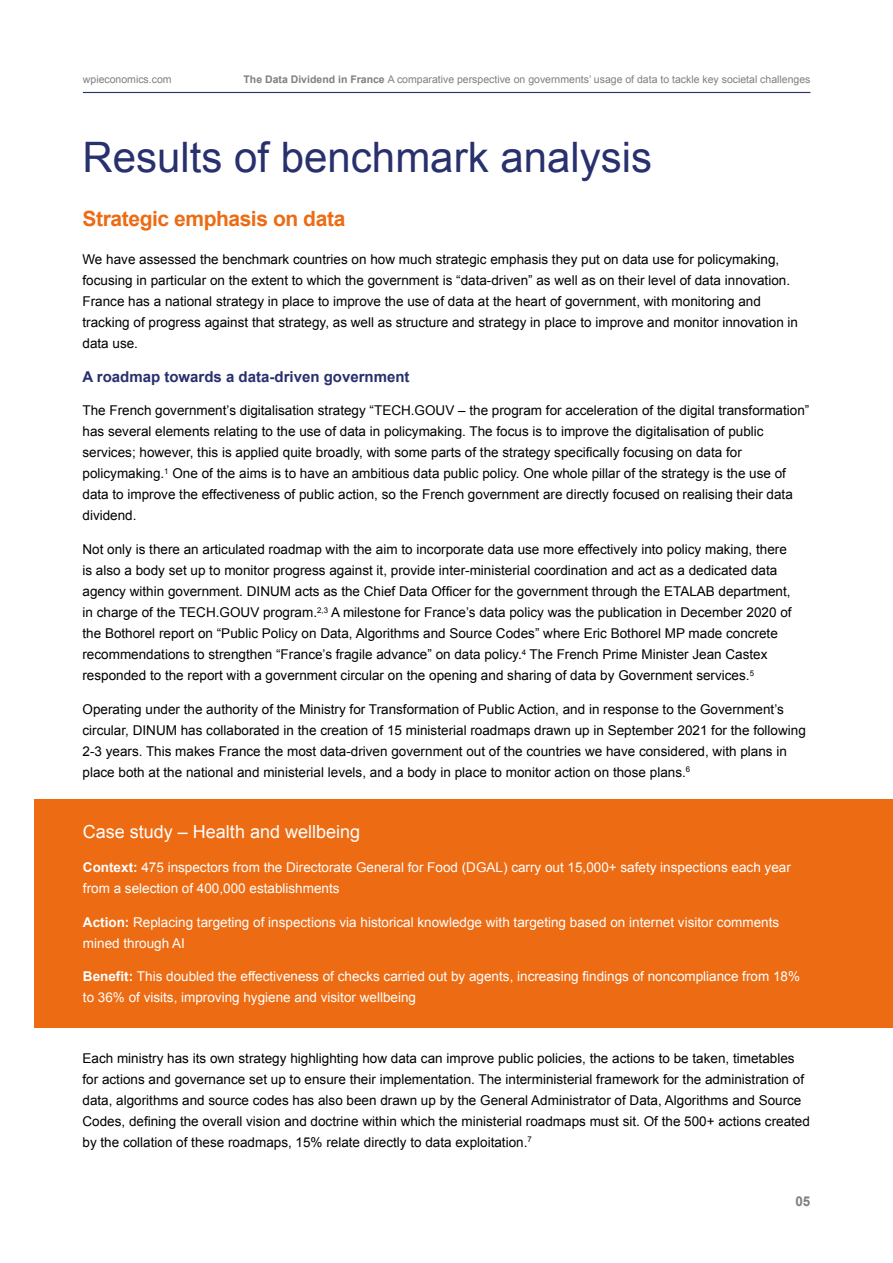
<style>
.page{position:relative;width:893px;height:1263px;background:#fff}
.page>*{position:absolute;margin:0;border:0;box-sizing:border-box;transform-origin:0 0}
.t1{font:42px "Arial";color:#28306d}
.t2{font:700 21px "Arial";letter-spacing:-.02em;color:#ed6b13}
.Box_Headings{font:18px "Arial";color:#fff}
.t3{font:700 15px "Arial";color:#28306d}
.Body_Text{font:13.5px/21px "Arial";color:#000}
.Box_Text{font:13.5px/21px "Arial";color:#fff}
.t4{font:700 13.5px "Arial";color:#7f7f80}
.t5{font:10.5px "Arial";color:#7f7f80}
.s1{font-weight:700}
</style>
<div class="page">
<hr style="left:83px;top:92px;width:727px;height:1px;background:#28306d">
<div style="left:34px;top:799px;width:859px;height:229px;background:#ed6b13"></div>
<p class="t5" style="left:83px;top:73px;width:90px">wpieconomics.com</p>
<p class="t5" style="left:244px;top:73px;width:568px"><span class="s1">The Data Dividend in France</span> A comparative perspective on governments’ usage of data to tackle key societal challenges</p>
<h1 class="t1" style="left:82px;top:130px;width:571px">Results of benchmark analysis</h1>
<h2 class="t2" style="left:82px;top:205px;width:264px">Strategic emphasis on data</h2>
<p class="Body_Text" style="left:82px;top:249px;width:717px">We have assessed the benchmark countries on how much strategic emphasis they put on data use for policymaking, focusing in particular on the extent to which the government is “data-driven” as well as on their level of data innovation.<br>France has a national strategy in place to improve the use of data at the heart of government, with monitoring and tracking of progress against that strategy, as well as structure and strategy in place to improve and monitor innovation in data use.</p>
<h3 class="t3" style="left:82px;top:366px;width:329px">A roadmap towards a data-driven government</h3>
<p class="Body_Text" style="left:82px;top:400px;width:728px">The French government’s digitalisation strategy “TECH.GOUV – the program for acceleration of the digital transformation” has several elements relating to the use of data in policymaking. The focus is to improve the digitalisation of public services; however, this is applied quite broadly, with some parts of the strategy specifically focusing on data for policymaking.<sup>1</sup> One of the aims is to have an ambitious data public policy. One whole pillar of the strategy is the use of data to improve the effectiveness of public action, so the French government are directly focused on realising their data dividend.</p>
<p class="Body_Text" style="left:82px;top:539px;width:711px">Not only is there an articulated roadmap with the aim to incorporate data use more effectively into policy making, there is also a body set up to monitor progress against it, provide inter-ministerial coordination and act as a dedicated data agency within government. DINUM acts as the Chief Data Officer for the government through the ETALAB department, in charge of the TECH.GOUV program.<sup>2,3</sup> A milestone for France’s data policy was the publication in December 2020 of the Bothorel report on “Public Policy on Data, Algorithms and Source Codes” where Eric Bothorel MP made concrete recommendations to strengthen “France’s fragile advance” on data policy.<sup>4</sup> The French Prime Minister Jean Castex responded to the report with a government circular on the opening and sharing of data by Government services.<sup>5</sup></p>
<p class="Body_Text" style="left:82px;top:699px;width:725px">Operating under the authority of the Ministry for Transformation of Public Action, and in response to the Government’s circular, DINUM has collaborated in the creation of 15 ministerial roadmaps drawn up in September 2021 for the following 2-3 years. This makes France the most data-driven government out of the countries we have considered, with plans in place both at the national and ministerial levels, and a body in place to monitor action on those plans.<sup>6</sup></p>
<p class="Box_Headings" style="left:83px;top:820px;width:279px">Case study – Health and wellbeing</p>
<p class="Box_Text" style="left:83px;top:857px;width:709px"><span class="s1">Context:</span> 475 inspectors from the Directorate General for Food (DGAL) carry out 15,000+ safety inspections each year from a selection of 400,000 establishments</p>
<p class="Box_Text" style="left:83px;top:911px;width:698px"><span class="s1">Action:</span> Replacing targeting of inspections via historical knowledge with targeting based on internet visitor comments mined through AI</p>
<p class="Box_Text" style="left:83px;top:966px;width:719px"><span class="s1">Benefit:</span> This doubled the effectiveness of checks carried out by agents, increasing findings of noncompliance from 18% to 36% of visits, improving hygiene and visitor wellbeing</p>
<p class="Body_Text" style="left:82px;top:1047px;width:729px">Each ministry has its own strategy highlighting how data can improve public policies, the actions to be taken, timetables for actions and governance set up to ensure their implementation. The interministerial framework for the administration of data, algorithms and source codes has also been drawn up by the General Administrator of Data, Algorithms and Source Codes, defining the overall vision and doctrine within which the ministerial roadmaps must sit. Of the 500+ actions created by the collation of these roadmaps, 15% relate directly to data exploitation.<sup>7</sup></p>
<p class="t4" style="left:795px;top:1193px;width:17px">05</p>
</div>
